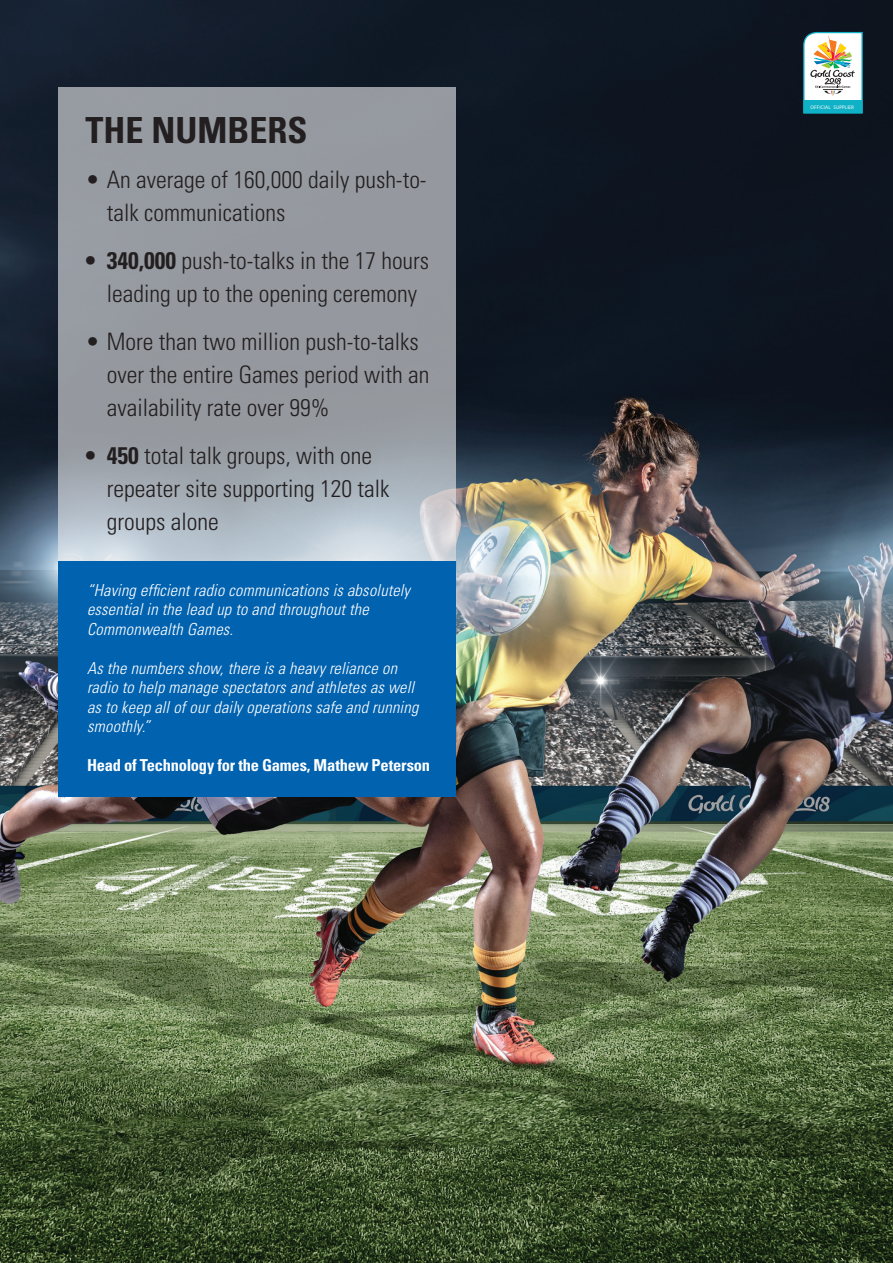
<style>
.page{position:relative;width:893px;height:1263px;background:#fff}
.page>*{position:absolute;margin:0;border:0;box-sizing:border-box;transform-origin:0 0}
.t1{font:700 condensed 36px "Univers";color:#231f20}
.t2{font:300 condensed 24px/33px "Univers LT Std";color:#231f20}
.Body_Text{font:italic 300 condensed 16.5px/19.5px "Univers LT Std";letter-spacing:.015em;color:#fff}
.Body_Text-2{font:700 condensed 16.5px "Univers LT Std";letter-spacing:-.015em;color:#fff}
.t3{font:700 5.1px "FS Albert GOLDOC";letter-spacing:.01em;color:#fff}
.s1{font-weight:700}
</style>
<div class="page">
<img style="left:0;top:0;width:893px;height:1263px">
<svg style="left:58px;top:87px;width:397px;height:475px;background:#9ba1a8"></svg>
<div style="left:58px;top:562px;width:397px;height:235px;background:#0162b0"></div>
<svg style="left:803px;top:32px;width:60px;height:81px"></svg>
<p class="t1" style="left:86px;top:108px;width:224px">THE NUMBERS</p>
<p class="t2" style="left:107px;top:163px;width:321px;text-indent:-21px">• An average of 160,000 daily push-to&shy;talk communications</p>
<p class="t2" style="left:86px;top:244px;width:345px;text-align:center"><span class="s1">• 340,000</span> push-to-talks in the 17 hours leading up to the opening ceremony</p>
<p class="t2" style="left:107px;top:325px;width:324px;text-indent:-21px">• More than two million push-to-talks over the entire Games period with an availability rate over 99%</p>
<p class="t2" style="left:107px;top:439px;width:284px;text-indent:-21px"><span class="s1">• 450</span> total talk groups, with one repeater site supporting 120 talk groups alone</p>
<p class="Body_Text" style="left:87px;top:580px;width:324px">“Having efficient radio communications is absolutely essential in the lead up to and throughout the<br>Commonwealth Games.</p>
<p class="Body_Text" style="left:87px;top:658px;width:333px">As the numbers show, there is a heavy reliance on radio to help manage spectators and athletes as well as to keep all of our daily operations safe and running smoothly.”</p>
<p class="Body_Text-2" style="left:87px;top:755px;width:345px">Head of Technology for the Games, Mathew Peterson</p>
<p class="t3" style="left:810px;top:104px;width:45px">OFFICIAL SUPPLIER</p>
</div>
